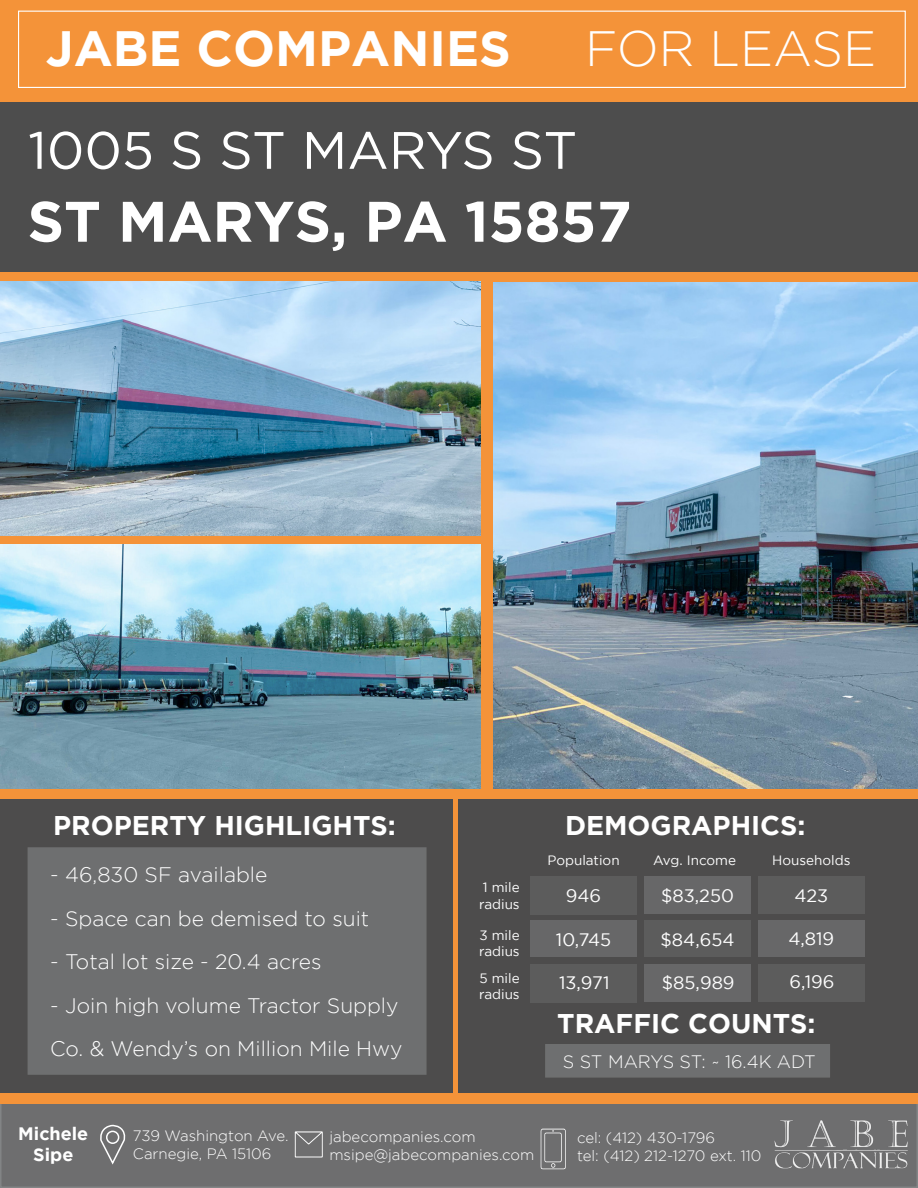
<style>
.page{position:relative;width:918px;height:1188px;background:#fff}
.page>*{position:absolute;margin:0;border:0;box-sizing:border-box;transform-origin:0 0}
.t1{font:700 57px "Gotham";color:#fff}
.t2{font:52.5px "Gotham";color:#fff}
.t3{font:700 49.5px "Gotham";color:#fff}
.t4{font:300 49.5px "Gotham";color:#fff}
.t5{font:700 27px "Gotham";color:#fff}
.t6{font:300 21px "Gotham";color:#fff}
.t7{font:18px "Gotham";color:#fff}
.t8{font:300 18px "Gotham";letter-spacing:-.005em;color:#fff}
.t9{font:700 18px "Gotham";color:#fff}
.t10{font:300 15px "Gotham";color:#fff}
.t11{font:13.5px "Gotham";color:#fff}
</style>
<div class="page">
<div style="left:1px;top:1099px;width:916px;height:88px;background:#6e6e6f"></div>
<img style="left:774px;top:1120px;width:134px;height:49px">
<div style="left:0;top:1098px;width:918px;height:90px;border:2px solid #828485"></div>
<div style="left:0;top:0;width:918px;height:277px;background:#4d4d4d"></div>
<div style="left:0;top:0;width:918px;height:101px;background:#f49339"></div>
<div style="left:0;top:795px;width:918px;height:298px;background:#4d4c4c"></div>
<svg style="left:541px;top:1129px;width:25px;height:40px"></svg>
<svg style="left:295px;top:1131px;width:28px;height:27px"></svg>
<svg style="left:100px;top:1124px;width:26px;height:41px"></svg>
<div style="left:18px;top:11px;width:888px;height:77px;border:1px solid #fff"></div>
<div style="left:530px;top:876px;width:107px;height:38px;background:#5c5c5c"></div>
<div style="left:644px;top:876px;width:107px;height:38px;background:#676768"></div>
<div style="left:530px;top:921px;width:107px;height:36px;background:#676768"></div>
<div style="left:644px;top:921px;width:107px;height:36px;background:#5c5c5c"></div>
<div style="left:758px;top:876px;width:107px;height:38px;background:#5c5c5c"></div>
<div style="left:758px;top:921px;width:107px;height:36px;background:#676768"></div>
<div style="left:530px;top:964px;width:107px;height:38px;background:#5c5c5c"></div>
<div style="left:644px;top:964px;width:107px;height:38px;background:#676768"></div>
<div style="left:758px;top:964px;width:107px;height:38px;background:#5c5c5c"></div>
<div style="left:0;top:272px;width:918px;height:11px;background:#f49339"></div>
<div style="left:28px;top:847px;width:399px;height:228px;background:#6e6f70"></div>
<div style="left:453px;top:795px;width:5px;height:303px;background:#f49339"></div>
<div style="left:0;top:1093px;width:918px;height:11px;background:#f49339"></div>
<div style="left:545px;top:1044px;width:285px;height:34px;background:#6e6f70;border:2px solid #828485"></div>
<div style="left:0;top:788px;width:918px;height:11px;background:#f49339"></div>
<div style="left:0;top:536px;width:485px;height:10px;background:#f49339"></div>
<div style="left:480px;top:283px;width:13px;height:511px;background:#f49339"></div>
<img style="left:0;top:545px;width:480px;height:243px">
<img style="left:493px;top:283px;width:425px;height:505px">
<img style="left:0;top:282px;width:480px;height:254px">
<p class="t3" style="left:46px;top:20px;width:467px">JABE COMPANIES</p>
<p class="t4" style="left:585px;top:22px;width:293px">FOR LEASE</p>
<p class="t2" style="left:28px;top:121px;width:551px">1005 S ST MARYS ST</p>
<p class="t1" style="left:28px;top:189px;width:606px">ST MARYS, PA 15857</p>
<p class="t5" style="left:53px;top:810px;width:344px">PROPERTY HIGHLIGHTS:</p>
<p class="t5" style="left:565px;top:810px;width:242px">DEMOGRAPHICS:</p>
<p class="t6" style="left:50px;top:863px;width:219px">- 46,830 SF available</p>
<p class="t6" style="left:50px;top:907px;width:321px">- Space can be demised to suit</p>
<p class="t6" style="left:50px;top:950px;width:273px">- Total lot size - 20.4 acres</p>
<p class="t6" style="left:50px;top:994px;width:350px">- Join high volume Tractor Supply</p>
<p class="t6" style="left:50px;top:1037px;width:354px">Co. &amp; Wendy’s on Million Mile Hwy</p>
<p class="t11" style="left:483px;top:880px;width:38px">1 mile</p>
<p class="t11" style="left:479px;top:896px;width:42px">radius</p>
<p class="t11" style="left:479px;top:927px;width:42px">3 mile</p>
<p class="t11" style="left:479px;top:944px;width:42px">radius</p>
<p class="t11" style="left:479px;top:970px;width:42px">5 mile</p>
<p class="t11" style="left:479px;top:987px;width:42px">radius</p>
<p class="t11" style="left:547px;top:852px;width:74px">Population</p>
<p class="t11" style="left:653px;top:852px;width:85px">Avg. Income</p>
<p class="t7" style="left:566px;top:885px;width:37px">946</p>
<p class="t7" style="left:556px;top:930px;width:57px">10,745</p>
<p class="t7" style="left:661px;top:885px;width:74px">$83,250</p>
<p class="t7" style="left:660px;top:930px;width:76px">$84,654</p>
<p class="t11" style="left:772px;top:852px;width:80px">Households</p>
<p class="t7" style="left:794px;top:885px;width:35px">423</p>
<p class="t7" style="left:788px;top:929px;width:47px">4,819</p>
<p class="t7" style="left:559px;top:973px;width:52px">13,971</p>
<p class="t7" style="left:662px;top:973px;width:74px">$85,989</p>
<p class="t7" style="left:790px;top:972px;width:46px">6,196</p>
<p class="t5" style="left:557px;top:1008px;width:260px">TRAFFIC COUNTS:</p>
<p class="t8" style="left:563px;top:1051px;width:255px">S ST MARYS ST: ~ 16.4K ADT</p>
<p class="t9" style="left:18px;top:1123px;width:72px">Michele</p>
<p class="t9" style="left:33px;top:1144px;width:42px">Sipe</p>
<p class="t10" style="left:133px;top:1127px;width:157px">739 Washington Ave.</p>
<p class="t10" style="left:133px;top:1145px;width:140px">Carnegie, PA 15106</p>
<p class="t10" style="left:329px;top:1128px;width:148px">jabecompanies.com</p>
<p class="t10" style="left:329px;top:1146px;width:207px">msipe@jabecompanies.com</p>
<p class="t10" style="left:577px;top:1129px;width:140px">cel: (412) 430-1796</p>
<p class="t10" style="left:577px;top:1147px;width:186px">tel: (412) 212-1270 ext. 110</p>
</div>
